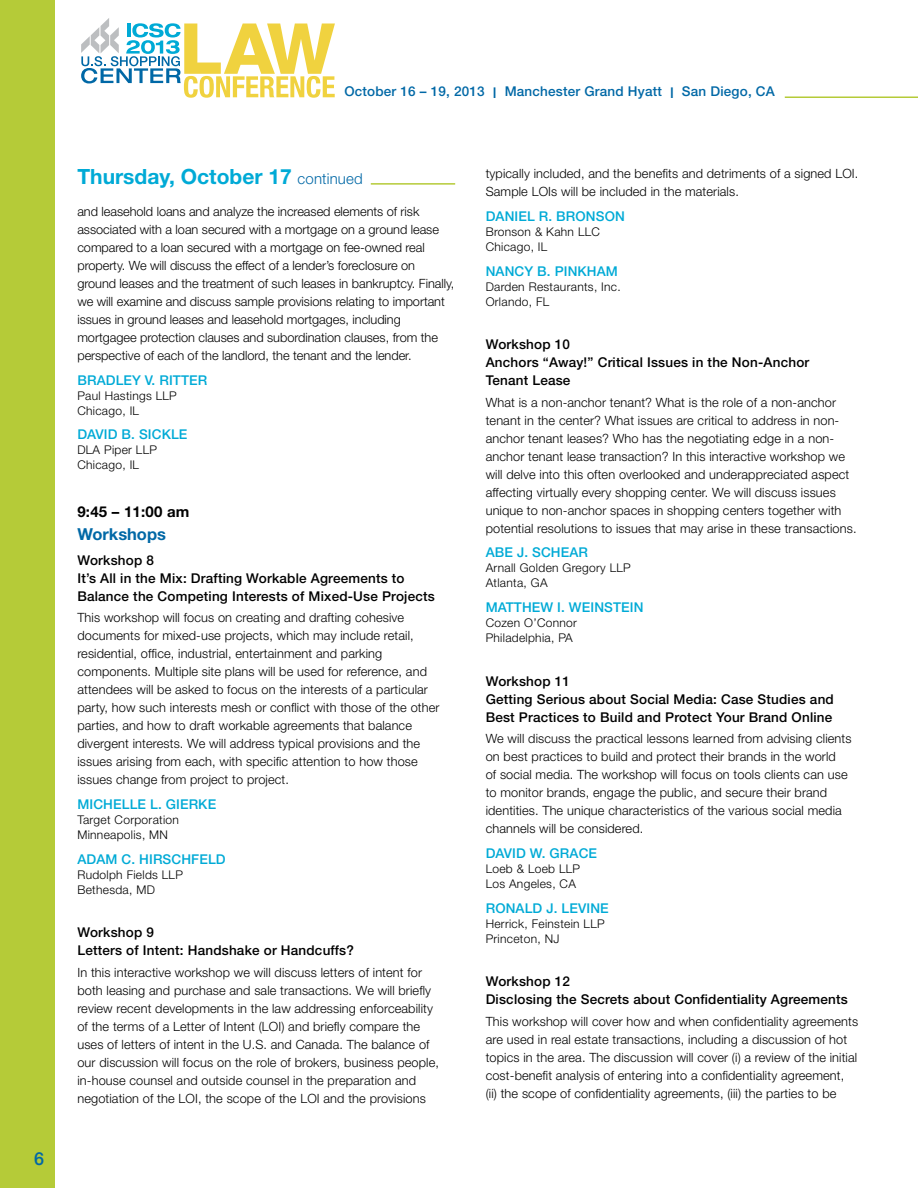
<style>
.page{position:relative;width:918px;height:1188px;background:#fff}
.page>*{position:absolute;margin:0;border:0;box-sizing:border-box;transform-origin:0 0}
.t1{font:700 21px "Helvetica Neue";color:#00aad6}
.t2{font:500 18px "Helvetica Neue";color:#0068a6}
.t3{font:700 16.5px "Helvetica Neue";color:#0068a6}
.t4{font:700 15px "Helvetica Neue";letter-spacing:.015em;color:#000}
.t5{font:500 13.5px/18px "Helvetica Neue";letter-spacing:.015em;color:#000}
.t6{font:500 13.5px "Helvetica Neue";letter-spacing:.01em;color:#00aad6}
.t7{font:500 13.5px "Helvetica Neue";letter-spacing:.015em;color:#0068a6}
.t8{font:300 12.75px/18px "Helvetica Neue";letter-spacing:.01em;color:#000}
.t9{font:300 12px/15px "Helvetica Neue";letter-spacing:.025em;color:#000}
.s1{font-size:14.85px}
.s2{font-weight:300;font-size:15px;color:#0068a6}
</style>
<div class="page">
<div style="left:0;top:0;width:55px;height:1188px;background:#b5cb38"></div>
<hr style="left:785px;top:96px;width:133px;height:2px;background:#b5cb38">
<svg style="left:81px;top:18px;width:254px;height:80px"></svg>
<hr style="left:371px;top:183px;width:84px;height:2px;background:#b5cb38">
<h2 class="t2" style="left:34px;top:1148px;width:12px">6</h2>
<p class="t7" style="left:344px;top:83px;width:432px">October 16 – 19, 2013 <span class="s1">I</span> Manchester Grand Hyatt <span class="s1">I</span> San Diego, CA</p>
<h1 class="t1" style="left:77px;top:164px;width:287px">Thursday, October 17 <span class="s2">continued</span></h1>
<p class="t8" style="left:77px;top:202px;width:378px">and leasehold loans and analyze the increased elements of risk associated with a loan secured with a mortgage on a ground lease compared to a loan secured with a mortgage on fee-owned real property. We will discuss the effect of a lender’s foreclosure on ground leases and the treatment of such leases in bankruptcy. Finally, we will examine and discuss sample provisions relating to important issues in ground leases and leasehold mortgages, including mortgagee protection clauses and subordination clauses, from the perspective of each of the landlord, the tenant and the lender.</p>
<p class="t6" style="left:77px;top:372px;width:131px">Bradley V. Ritter</p>
<p class="t9" style="left:77px;top:388px;width:101px">Paul Hastings LLP<br>Chicago, IL</p>
<p class="t6" style="left:77px;top:426px;width:112px">David B. Sickle</p>
<p class="t9" style="left:77px;top:442px;width:81px">DLA Piper LLP<br>Chicago, IL</p>
<p class="t4" style="left:77px;top:503px;width:114px">9:45 – 11:00 am</p>
<p class="t3" style="left:77px;top:524px;width:90px">Workshops</p>
<p class="t5" style="left:77px;top:551px;width:359px">Workshop 8<br>It’s All in the Mix: Drafting Workable Agreements to<br>Balance the Competing Interests of Mixed-Use Projects</p>
<p class="t8" style="left:77px;top:608px;width:364px">This workshop will focus on creating and drafting cohesive documents for mixed-use projects, which may include retail, residential, office, industrial, entertainment and parking components. Multiple site plans will be used for reference, and attendees will be asked to focus on the interests of a particular party, how such interests mesh or conflict with those of the other parties, and how to draft workable agreements that balance divergent interests. We will address typical provisions and the issues arising from each, with specific attention to how those issues change from project to project.</p>
<p class="t6" style="left:77px;top:796px;width:140px">Michelle L. Gierke</p>
<p class="t9" style="left:77px;top:812px;width:103px">Target Corporation<br>Minneapolis, MN</p>
<p class="t6" style="left:77px;top:851px;width:150px">Adam C. Hirschfeld</p>
<p class="t9" style="left:77px;top:867px;width:107px">Rudolph Fields LLP<br>Bethesda, MD</p>
<p class="t5" style="left:77px;top:923px;width:278px">Workshop 9<br>Letters of Intent: Handshake or Handcuffs?</p>
<p class="t8" style="left:77px;top:963px;width:363px">In this interactive workshop we will discuss letters of intent for both leasing and purchase and sale transactions. We will briefly review recent developments in the law addressing enforceability of the terms of a Letter of Intent (LOI) and briefly compare the uses of letters of intent in the U.S. and Canada. The balance of our discussion will focus on the role of brokers, business people, in-house counsel and outside counsel in the preparation and negotiation of the LOI, the scope of the LOI and the provisions</p>
<p class="t8" style="left:486px;top:164px;width:374px">typically included, and the benefits and detriments of a signed LOI.<br>Sample LOIs will be included in the materials.</p>
<p class="t6" style="left:486px;top:208px;width:141px">Daniel R. Bronson</p>
<p class="t9" style="left:486px;top:224px;width:116px">Bronson &amp; Kahn LLC<br>Chicago, IL</p>
<p class="t6" style="left:486px;top:263px;width:134px">Nancy B. Pinkham</p>
<p class="t9" style="left:486px;top:279px;width:137px">Darden Restaurants, Inc.<br>Orlando, FL</p>
<p class="t5" style="left:486px;top:335px;width:325px">Workshop 10<br>Anchors “Away!” Critical Issues in the Non-Anchor<br>Tenant Lease</p>
<p class="t8" style="left:486px;top:393px;width:372px">What is a non-anchor tenant? What is the role of a non-anchor tenant in the center? What issues are critical to address in non&shy;anchor tenant leases? Who has the negotiating edge in a non&shy;anchor tenant lease transaction? In this interactive workshop we will delve into this often overlooked and underappreciated aspect affecting virtually every shopping center. We will discuss issues unique to non-anchor spaces in shopping centers together with potential resolutions to issues that may arise in these transactions.</p>
<p class="t6" style="left:486px;top:544px;width:104px">Abe J. Schear</p>
<p class="t9" style="left:486px;top:560px;width:147px">Arnall Golden Gregory LLP<br>Atlanta, GA</p>
<p class="t6" style="left:486px;top:599px;width:159px">Matthew I. Weinstein</p>
<p class="t9" style="left:486px;top:615px;width:93px">Cozen O’Connor<br>Philadelphia, PA</p>
<p class="t5" style="left:486px;top:672px;width:350px">Workshop 11<br>Getting Serious about Social Media: Case Studies and<br>Best Practices to Build and Protect Your Brand Online</p>
<p class="t8" style="left:486px;top:729px;width:367px">We will discuss the practical lessons learned from advising clients on best practices to build and protect their brands in the world<br>of social media. The workshop will focus on tools clients can use to monitor brands, engage the public, and secure their brand identities. The unique characteristics of the various social media channels will be considered.</p>
<p class="t6" style="left:486px;top:845px;width:113px">David W. Grace</p>
<p class="t9" style="left:486px;top:861px;width:96px">Loeb &amp; Loeb LLP<br>Los Angeles, CA</p>
<p class="t6" style="left:486px;top:900px;width:125px">Ronald J. Levine</p>
<p class="t9" style="left:486px;top:916px;width:120px">Herrick, Feinstein LLP<br>Princeton, NJ</p>
<p class="t5" style="left:486px;top:972px;width:364px">Workshop 12<br>Disclosing the Secrets about Confidentiality Agreements</p>
<p class="t8" style="left:486px;top:1012px;width:374px">This workshop will cover how and when confidentiality agreements are used in real estate transactions, including a discussion of hot topics in the area. The discussion will cover (i) a review of the initial cost-benefit analysis of entering into a confidentiality agreement, (ii) the scope of confidentiality agreements, (iii) the parties to be</p>
</div>
